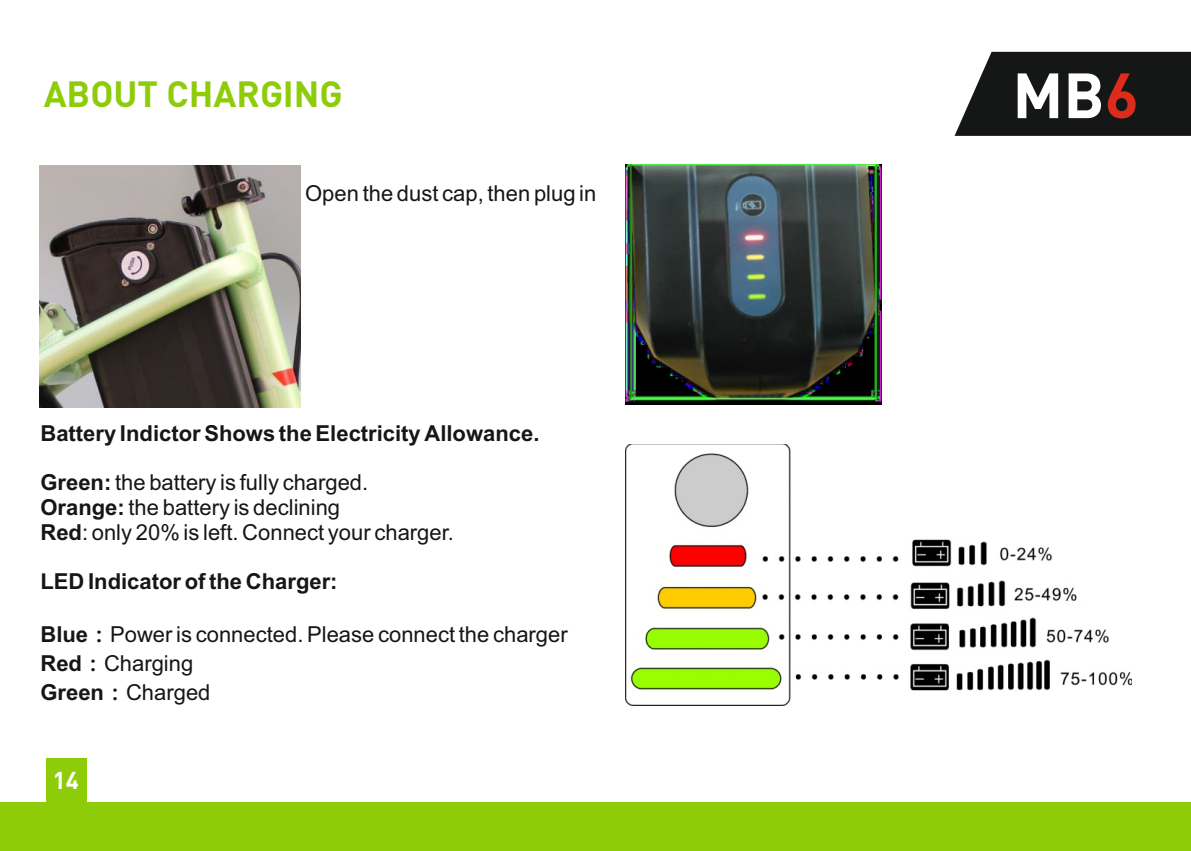
<style>
.page{position:relative;width:1191px;height:851px;background:#fff}
.page>*{position:absolute;margin:0;border:0;box-sizing:border-box;transform-origin:0 0}
.t1{font:700 62.8px "DIN Pro";color:#fff}
.t2{font:700 36px "DIN Pro";color:#8ecc09}
.t3{font:700 24px "DIN Pro";color:#fff}
.t4{font:22px/29.2px "Arial";color:#151616}
.t5{font:700 22px "Arial";color:#151616}
.s1{color:#dd2b1c}
.s2{font-weight:700}
.s3{font-family:"Malgun Gothic";font-weight:700}
</style>
<div class="page">
<div style="left:0;top:802px;width:1191px;height:48px;background:#8ecc09"></div>
<div style="left:47px;top:758px;width:40px;height:44px;background:#8ecc09"></div>
<svg style="left:954px;top:52px;width:237px;height:84px;background:#282828"></svg>
<img style="left:39px;top:165px;width:261px;height:242px">
<img style="left:625px;top:444px;width:506px;height:261px">
<img style="left:626px;top:165px;width:255px;height:239px">
<h2 class="t2" style="left:44px;top:79px;width:300px">ABOUT CHARGING</h2>
<h1 class="t1" style="left:1012px;top:70px;width:128px">MB<span class="s1">6</span></h1>
<p class="t4" style="left:305px;top:181px;width:293px">Open the dust cap, then plug in</p>
<p class="t5" style="left:40px;top:425px;width:500px">Battery Indictor Shows the Electricity Allowance.</p>
<p class="t4" style="left:40px;top:470px;width:329px"><span class="s2">Green:</span> the battery is fully charged.</p>
<p class="t4" style="left:40px;top:497px;width:415px;line-height:24.6px"><span class="s2">Orange:</span> the battery is declining<br><span class="s2">Red</span>: only 20% is left. Connect your charger.</p>
<p class="t5" style="left:40px;top:572px;width:299px">LED Indicator of the Charger:</p>
<p class="t4" style="left:40px;top:621px;width:529px"><span class="s2">Blue</span><span class="s3">：</span>Power is connected. Please connect the charger<br><span class="s2">Red</span><span class="s3">：</span>Charging<br><span class="s2">Green</span><span class="s3">：</span>Charged</p>
<p class="t3" style="left:53px;top:770px;width:28px">14</p>
</div>
